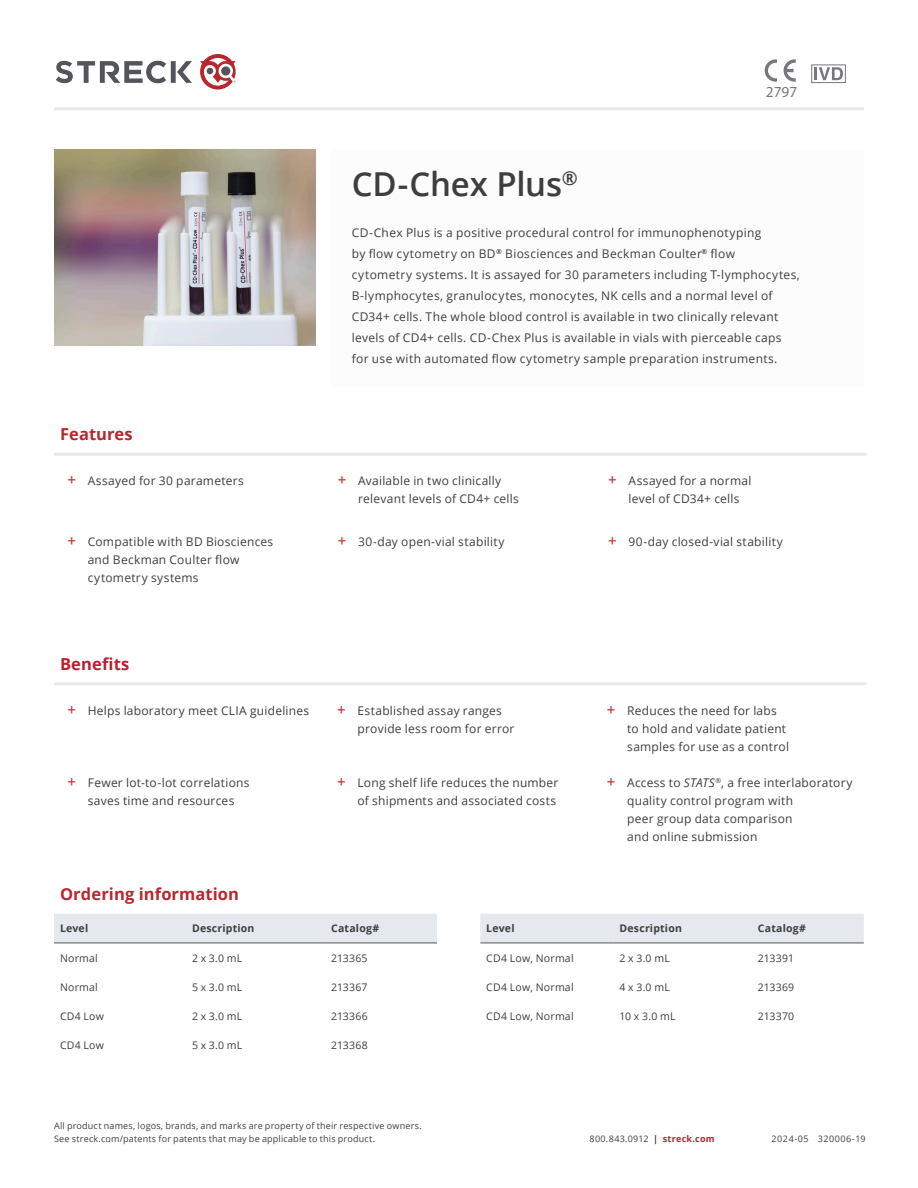
<style>
.page{position:relative;width:918px;height:1188px;background:#fff}
.page>*{position:absolute;margin:0;border:0;box-sizing:border-box;transform-origin:0 0}
.Product_Title{font:600 33px "Open Sans";letter-spacing:-.005em;color:#3e3e3f}
.Table_Header{font:700 16.5px "Open Sans";letter-spacing:.005em;color:#b6282d}
.Table_Header-2{font:700 16.5px "Open Sans";letter-spacing:.01em;color:#ba1f33}
.Table_header{font:700 16.5px "Open Sans";letter-spacing:.005em;color:#b6282d}
.t1{font:15.3px "Myriad Pro";color:#76787b}
.Body_Copy{font:12px/18px "Open Sans";letter-spacing:.025em;color:#3e3e3f}
.Table_Copy{font:10.5px "Open Sans";letter-spacing:.02em;color:#3e3e3f}
.Table_subhead{font:700 10.5px "Open Sans";letter-spacing:.02em;color:#3e3e3f}
.Regulatory_-_left_align{font:9px "Open Sans";letter-spacing:.02em;color:#3e3e3f}
.Regulatory_-_left_align-2{font:9px "Open Sans";letter-spacing:.04em;color:#3e3e3f}
.Regulatory_-_left_align-3{font:9px "Open Sans";letter-spacing:.06em;color:#3e3e3f}
.s1{font-weight:600;font-size:15px;color:#c24340}
.s2{font-style:italic}
.s3{font-weight:700}
.s4{font-weight:700;color:#ba1f33}
</style>
<div class="page">
<svg style="left:200px;top:54px;width:36px;height:36px"></svg>
<svg style="left:56px;top:61px;width:136px;height:22px"></svg>
<hr style="left:54px;top:107px;width:810px;height:3px;background:#e5e8ed">
<svg style="left:784px;top:59px;width:12px;height:23px"></svg>
<svg style="left:765px;top:59px;width:12px;height:23px"></svg>
<div style="left:811px;top:65px;width:35px;height:18px;border:1px solid #76787b"></div>
<svg style="left:815px;top:67px;width:28px;height:13px"></svg>
<hr style="left:54px;top:682px;width:270px;height:3px;background:#e5e8ed">
<hr style="left:324px;top:682px;width:269px;height:3px;background:#e5e8ed">
<hr style="left:593px;top:682px;width:273px;height:3px;background:#e5e8ed">
<hr style="left:54px;top:453px;width:270px;height:3px;background:#e5e8ed">
<hr style="left:324px;top:453px;width:271px;height:3px;background:#e5e8ed">
<hr style="left:595px;top:453px;width:271px;height:3px;background:#e5e8ed">
<div style="left:54px;top:914px;width:383px;height:29px;background:#e5e8ed"></div>
<hr style="left:54px;top:943px;width:132px;height:1px;background:#54555a">
<hr style="left:186px;top:943px;width:139px;height:1px;background:#54555a">
<hr style="left:325px;top:943px;width:112px;height:1px;background:#54555a">
<div style="left:480px;top:914px;width:384px;height:29px;background:#e5e8ed"></div>
<hr style="left:480px;top:943px;width:133px;height:1px;background:#54555a">
<hr style="left:613px;top:943px;width:139px;height:1px;background:#54555a">
<hr style="left:752px;top:943px;width:112px;height:1px;background:#54555a">
<img style="left:54px;top:149px;width:262px;height:197px">
<p class="t1" style="left:766px;top:83px;width:33px">2797</p>
<p class="Product_Title" style="left:352px;top:161px;width:228px">CD-Chex Plus<sup>®</sup></p>
<p class="Body_Copy" style="left:352px;top:222px;width:450px;line-height:21px">CD-Chex Plus is a positive procedural control for immunophenotyping<br>by flow cytometry on BD<sup>®</sup> Biosciences and Beckman Coulter<sup>®</sup> flow<br>cytometry systems. It is assayed for 30 parameters including T-lymphocytes, B-lymphocytes, granulocytes, monocytes, NK cells and a normal level of CD34+ cells. The whole blood control is available in two clinically relevant levels of CD4+ cells. CD-Chex Plus is available in vials with pierceable caps for use with automated flow cytometry sample preparation instruments.</p>
<p class="Table_header" style="left:60px;top:422px;width:74px">Features</p>
<p class="Body_Copy" style="left:68px;top:472px;width:178px"><span class="s1">+</span> Assayed for 30 parameters</p>
<p class="Body_Copy" style="left:358px;top:472px;width:162px;text-indent:-20px"><span class="s1">+</span> Available in two clinically relevant levels of CD4+ cells</p>
<p class="Body_Copy" style="left:629px;top:472px;width:124px;text-indent:-20px"><span class="s1">+</span> Assayed for a normal level of CD34+ cells</p>
<p class="Body_Copy" style="left:88px;top:532px;width:187px;text-indent:-20px"><span class="s1">+</span> Compatible with BD Biosciences and Beckman Coulter flow cytometry systems</p>
<p class="Body_Copy" style="left:338px;top:532px;width:168px"><span class="s1">+</span> 30-day open-vial stability</p>
<p class="Body_Copy" style="left:608px;top:532px;width:176px"><span class="s1">+</span> 90-day closed-vial stability</p>
<p class="Table_Header-2" style="left:60px;top:653px;width:71px">Benefits</p>
<p class="Body_Copy" style="left:68px;top:701px;width:243px"><span class="s1">+</span> Helps laboratory meet CLIA guidelines</p>
<p class="Body_Copy" style="left:357px;top:701px;width:159px;text-indent:-20px"><span class="s1">+</span> Established assay ranges provide less room for error</p>
<p class="Body_Copy" style="left:627px;top:701px;width:163px;text-indent:-20px"><span class="s1">+</span> Reduces the need for labs to hold and validate patient samples for use as a control</p>
<p class="Body_Copy" style="left:68px;top:773px;width:184px;text-align:center"><span class="s1">+</span> Fewer lot-to-lot correlations saves time and resources</p>
<p class="Body_Copy" style="left:337px;top:773px;width:223px;text-align:right"><span class="s1">+</span> Long shelf life reduces the number of shipments and associated costs</p>
<p class="Body_Copy" style="left:627px;top:773px;width:227px;text-indent:-20px"><span class="s1">+</span> Access to <span class="s2">STATS</span><sup>®</sup>, a free interlaboratory quality control program with<br>peer group data comparison<br>and online submission</p>
<p class="Table_Header" style="left:60px;top:882px;width:180px">Ordering information</p>
<p class="Table_subhead" style="left:60px;top:921px;width:30px">Level</p>
<p class="Table_subhead" style="left:192px;top:921px;width:64px">Description</p>
<p class="Table_subhead" style="left:331px;top:921px;width:50px">Catalog#</p>
<p class="Table_Copy" style="left:60px;top:951px;width:39px">Normal</p>
<p class="Table_Copy" style="left:192px;top:951px;width:52px">2 x 3.0 mL</p>
<p class="Table_Copy" style="left:331px;top:951px;width:38px">213365</p>
<p class="Table_Copy" style="left:60px;top:980px;width:39px">Normal</p>
<p class="Table_Copy" style="left:192px;top:980px;width:52px">5 x 3.0 mL</p>
<p class="Table_Copy" style="left:331px;top:980px;width:38px">213367</p>
<p class="Table_Copy" style="left:60px;top:1009px;width:46px">CD4 Low</p>
<p class="Table_Copy" style="left:192px;top:1009px;width:52px">2 x 3.0 mL</p>
<p class="Table_Copy" style="left:331px;top:1009px;width:38px">213366</p>
<p class="Table_Copy" style="left:60px;top:1038px;width:46px">CD4 Low</p>
<p class="Table_Copy" style="left:192px;top:1038px;width:52px">5 x 3.0 mL</p>
<p class="Table_Copy" style="left:331px;top:1038px;width:38px">213368</p>
<p class="Regulatory_-_left_align" style="left:54px;top:1119px;width:369px">All product names, logos, brands, and marks are property of their respective owners.</p>
<p class="Regulatory_-_left_align" style="left:54px;top:1133px;width:323px">See streck.com/patents for patents that may be applicable to this product.</p>
<p class="Table_subhead" style="left:486px;top:921px;width:30px">Level</p>
<p class="Table_subhead" style="left:619px;top:921px;width:64px">Description</p>
<p class="Table_subhead" style="left:758px;top:921px;width:50px">Catalog#</p>
<p class="Table_Copy" style="left:486px;top:951px;width:89px">CD4 Low, Normal</p>
<p class="Table_Copy" style="left:619px;top:951px;width:52px">2 x 3.0 mL</p>
<p class="Table_Copy" style="left:758px;top:951px;width:38px">213391</p>
<p class="Table_Copy" style="left:486px;top:980px;width:89px">CD4 Low, Normal</p>
<p class="Table_Copy" style="left:619px;top:980px;width:52px">4 x 3.0 mL</p>
<p class="Table_Copy" style="left:758px;top:980px;width:38px">213369</p>
<p class="Table_Copy" style="left:486px;top:1009px;width:89px">CD4 Low, Normal</p>
<p class="Table_Copy" style="left:619px;top:1009px;width:58px">10 x 3.0 mL</p>
<p class="Table_Copy" style="left:758px;top:1009px;width:38px">213370</p>
<p class="Regulatory_-_left_align-2" style="left:589px;top:1133px;width:127px">800.843.0912 <span class="s3">|</span> <span class="s4">streck.com</span></p>
<p class="Regulatory_-_left_align-3" style="left:772px;top:1133px;width:95px">2024-05 320006-19</p>
</div>
